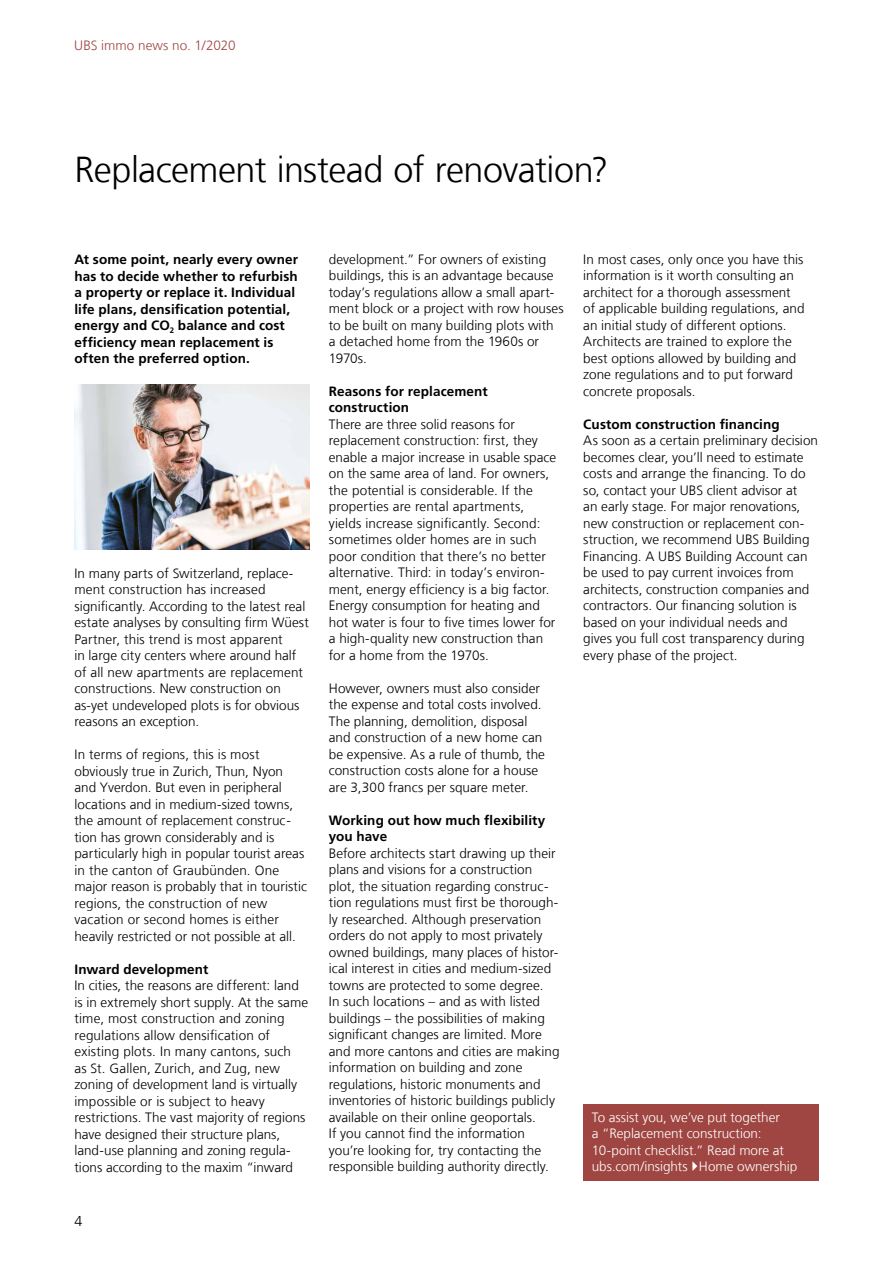
<style>
.page{position:relative;width:893px;height:1263px;background:#fff}
.page>*{position:absolute;margin:0;border:0;box-sizing:border-box;transform-origin:0 0}
.t1{font:300 36px "Frutiger LT Com";letter-spacing:-.015em;color:#000}
.t2{font:300 14.25px "Frutiger LT Com";color:#000}
.t3{font:300 13.5px/16.5px "Frutiger LT Com";letter-spacing:.005em;color:#000}
.t4{font:700 13.5px/16.5px "Frutiger LT Com";letter-spacing:.01em;color:#000}
.t5{font:300 13.5px/16.5px "Frutiger LT Com";color:#fff}
.t6{font:300 13.5px "Frutiger LT Com";color:#9f4642}
</style>
<div class="page">
<img style="left:74px;top:384px;width:236px;height:165px">
<div style="left:583px;top:1104px;width:236px;height:77px;background:#9f4642"></div>
<p class="t6" style="left:74px;top:37px;width:163px">UBS immo news no. 1/2020</p>
<h1 class="t1" style="left:74px;top:148px;width:536px">Replacement instead of renovation?</h1>
<p class="t4" style="left:74px;top:251px;width:225px">At some point, nearly every owner has to decide whether to refurbish a property or replace it. Individual life plans, densification potential, energy and CO<sub>2</sub> balance and cost efficiency mean replacement is often the preferred option.</p>
<p class="t3" style="left:74px;top:565px;width:236px">In many parts of Switzerland, replace&shy;ment construction has increased -significantly. According to the latest real estate analyses by consulting firm Wüest Partner, this trend is most apparent<br>in large city centers where around half of all new apartments are replacement constructions. New construction on as-yet undeveloped plots is for obvious reasons an exception.</p>
<p class="t3" style="left:74px;top:746px;width:234px">In terms of regions, this is most obviously true in Zurich, Thun, Nyon and Yverdon. But even in peripheral locations and in medium-sized towns, the amount of replacement construc&shy;tion has grown considerably and is particularly high in popular tourist areas in the canton of Graubünden. One major reason is probably that in touristic regions, the construction of new vacation or second homes is either heavily restricted or not possible at all.</p>
<p class="t4" style="left:74px;top:961px;width:135px">Inward development</p>
<p class="t3" style="left:74px;top:977px;width:235px">In cities, the reasons are different: land is in extremely short supply. At the same time, most construction and zoning regulations allow densification of existing plots. In many cantons, such<br>as St. Gallen, Zurich, and Zug, new zoning of development land is virtually impossible or is subject to heavy restrictions. The vast majority of regions have designed their structure plans, land-use planning and zoning regula&shy;tions according to the maxim “inward</p>
<p class="t2" style="left:74px;top:1212px;width:9px">4</p>
<p class="t3" style="left:329px;top:251px;width:236px">development.” For owners of existing buildings, this is an advantage because today’s regulations allow a small apart&shy;ment block or a project with row houses to be built on many building plots with a detached home from the 1960s or 1970s.</p>
<p class="t4" style="left:329px;top:383px;width:160px">Reasons for replacement construction</p>
<p class="t3" style="left:329px;top:416px;width:229px">There are three solid reasons for replacement construction: first, they enable a major increase in usable space on the same area of land. For owners, the potential is considerable. If the properties are rental apartments, yields increase significantly. Second: sometimes older homes are in such poor condition that there’s no better alternative. Third: in today’s environ&shy;ment, energy efficiency is a big factor.<br>Energy consumption for heating and hot water is four to five times lower for a high-quality new construction than for a home from the 1970s.</p>
<p class="t3" style="left:329px;top:680px;width:218px">However, owners must also consider the expense and total costs involved.<br>The planning, demolition, disposal and construction of a new home can be expensive. As a rule of thumb, the construction costs alone for a house are 3,300 francs per square meter.</p>
<p class="t4" style="left:329px;top:812px;width:218px">Working out how much flexibility you have</p>
<p class="t3" style="left:329px;top:845px;width:232px">Before architects start drawing up their plans and visions for a construction plot, the situation regarding construc&shy;tion regulations must first be thorough&shy;ly researched. Although preservation orders do not apply to most privately owned buildings, many places of histor&shy;ical interest in cities and medium-sized towns are protected to some degree.<br>In such locations – and as with listed buildings – the possibilities of making significant changes are limited. More and more cantons and cities are making information on building and zone regulations, historic monuments and inventories of historic buildings publicly available on their online geoportals.<br>If you cannot find the information you’re looking for, try contacting the responsible building authority directly.</p>
<p class="t3" style="left:583px;top:251px;width:223px">In most cases, only once you have this information is it worth consulting an architect for a thorough assessment of applicable building regulations, and an initial study of different options.<br>Architects are trained to explore the best options allowed by building and zone regulations and to put forward concrete proposals.</p>
<p class="t4" style="left:583px;top:416px;width:198px">Custom construction financing</p>
<p class="t3" style="left:583px;top:432px;width:236px">As soon as a certain preliminary decision becomes clear, you’ll need to estimate costs and arrange the financing. To do so, contact your UBS client advisor at<br>an early stage. For major renovations, new construction or replacement con&shy;struction, we recommend UBS Building Financing. A UBS Building Account can be used to pay current invoices from architects, construction companies and contractors. Our financing solution is based on your individual needs and gives you full cost transparency during every phase of the project.</p>
<p class="t5" style="left:592px;top:1109px;width:207px">To assist you, we’ve put together<br>a “Replacement construction:<br>10-point checklist.” Read more at ubs.com/insights Home ownership</p>
</div>
